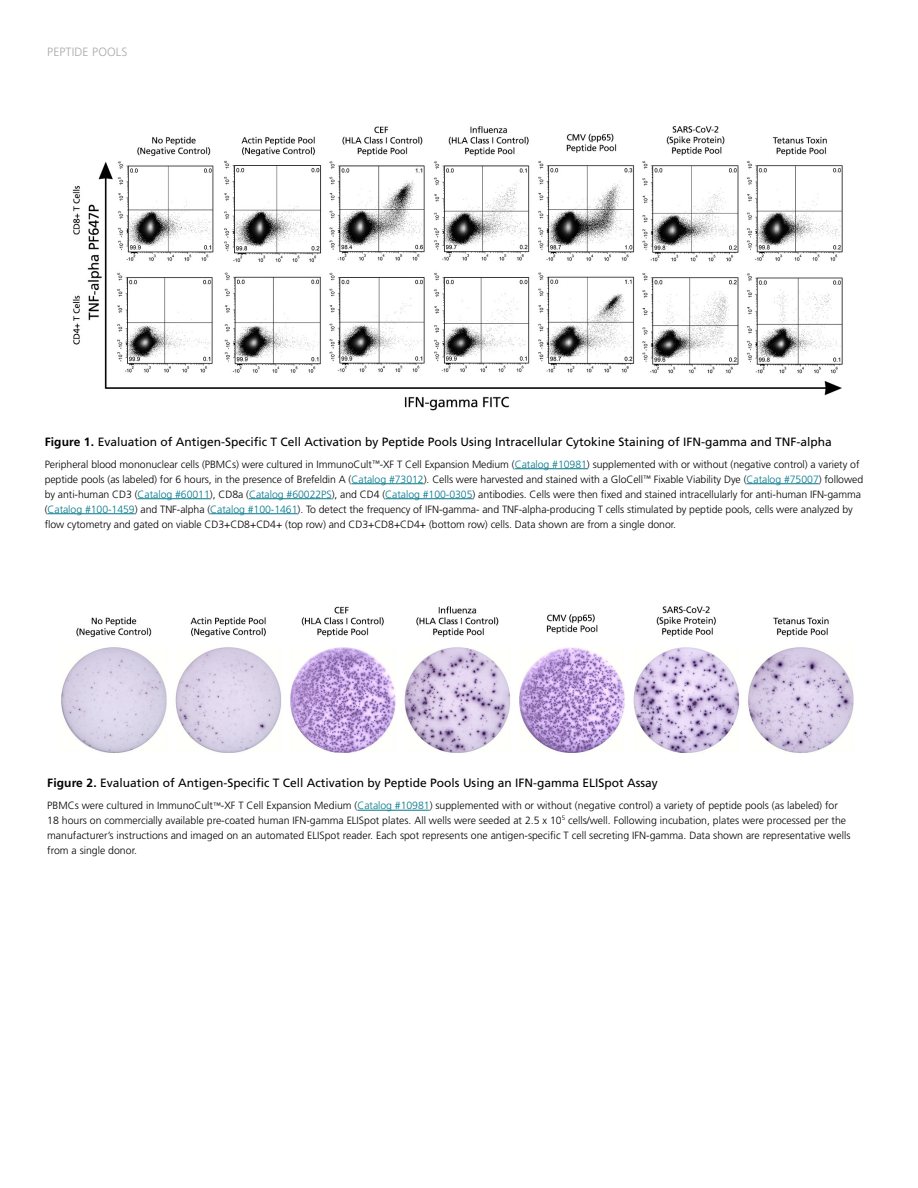
<style>
.page{position:relative;width:918px;height:1188px;background:#fff}
.page>*{position:absolute;margin:0;border:0;box-sizing:border-box;transform-origin:0 0}
.t1{font:12px "Frutiger LT Std";color:#000}
.t2{font:300 12px "Frutiger LT Std";letter-spacing:.01em;color:#a7a9ac}
.t3{font:300 10.5px/15px "Frutiger LT Std";letter-spacing:-.005em;color:#000}
.s1{font-weight:700}
.s2{font-size:7.8px}
.s3{color:#00778b}
</style>
<div class="page">
<img style="left:61px;top:606px;width:793px;height:147px">
<hr style="left:357px;top:810px;width:73px;height:1px;background:#00778b">
<img style="left:72px;top:126px;width:771px;height:285px">
<hr style="left:515px;top:468px;width:72px;height:1px;background:#00778b">
<hr style="left:352px;top:483px;width:72px;height:1px;background:#00778b">
<hr style="left:747px;top:483px;width:72px;height:1px;background:#00778b">
<hr style="left:138px;top:498px;width:72px;height:1px;background:#00778b">
<hr style="left:249px;top:498px;width:83px;height:1px;background:#00778b">
<hr style="left:385px;top:498px;width:88px;height:1px;background:#00778b">
<hr style="left:48px;top:513px;width:87px;height:1px;background:#00778b">
<hr style="left:210px;top:513px;width:88px;height:1px;background:#00778b">
<p class="t2" style="left:47px;top:45px;width:82px">PEPTIDE POOLS</p>
<p class="t1" style="left:45px;top:435px;width:789px"><span class="s1">Figure 1.</span> Evaluation of Antigen-Specific T Cell Activation by Peptide Pools Using Intracellular Cytokine Staining of IFN-gamma and TNF-alpha</p>
<p class="t3" style="left:45px;top:457px;width:820px">Peripheral blood mononuclear cells (PBMCs) were cultured in ImmunoCult<span class="s2">™</span>-XF T Cell Expansion Medium (<span class="s3">Catalog #10981</span>) supplemented with or without (negative control) a variety of peptide pools (as labeled) for 6 hours, in the presence of Brefeldin A (<span class="s3">Catalog #73012</span>). Cells were harvested and stained with a GloCell<span class="s2">™</span> Fixable Viability Dye (<span class="s3">Catalog #75007</span>) followed by anti-human CD3 (<span class="s3">Catalog #60011</span>), CD8a (<span class="s3">Catalog #60022PS</span>), and CD4 (<span class="s3">Catalog #100-0305</span>) antibodies. Cells were then fixed and stained intracellularly for anti-human IFN-gamma (<span class="s3">Catalog #100-1459</span>) and TNF-alpha (<span class="s3">Catalog #100-1461</span>). To detect the frequency of IFN-gamma- and TNF-alpha-producing T cells stimulated by peptide pools, cells were analyzed by flow cytometry and gated on viable CD3+CD8+CD4+ (top row) and CD3+CD8+CD4+ (bottom row) cells. Data shown are from a single donor.</p>
<p class="t1" style="left:47px;top:776px;width:612px"><span class="s1">Figure 2.</span> Evaluation of Antigen-Specific T Cell Activation by Peptide Pools Using an IFN-gamma ELISpot Assay</p>
<p class="t3" style="left:47px;top:798px;width:805px">PBMCs were cultured in ImmunoCult<span class="s2">™</span>-XF T Cell Expansion Medium (<span class="s3">Catalog #10981</span>) supplemented with or without (negative control) a variety of peptide pools (as labeled) for 18 hours on commercially available pre-coated human IFN-gamma ELISpot plates. All wells were seeded at 2.5 x 10<sup>5</sup> cells/well. Following incubation, plates were processed per the manufacturer’s instructions and imaged on an automated ELISpot reader. Each spot represents one antigen-specific T cell secreting IFN-gamma. Data shown are representative wells from a single donor.</p>
</div>
